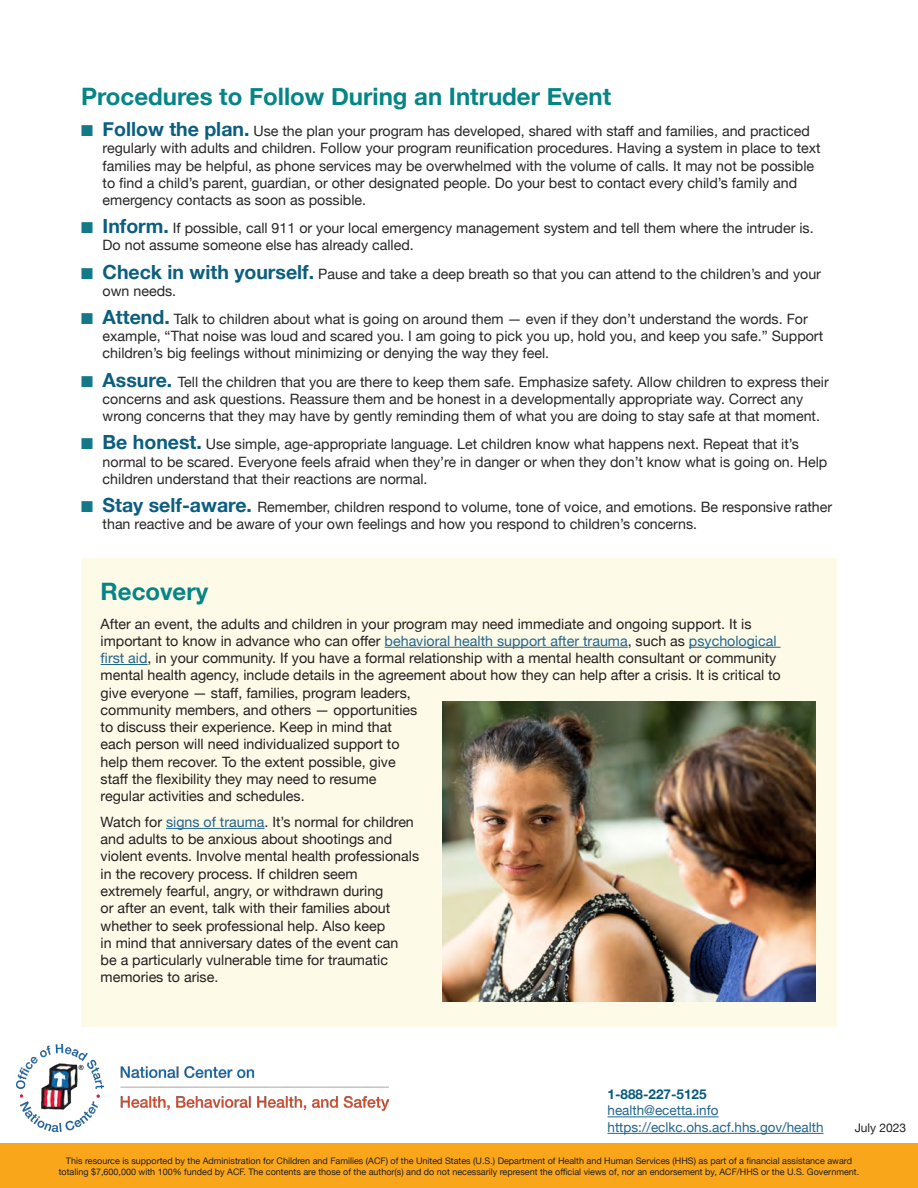
<style>
.page{position:relative;width:918px;height:1188px;background:#fff}
.page>*{position:absolute;margin:0;border:0;box-sizing:border-box;transform-origin:0 0}
.t1{font:700 24px "Helvetica Neue";color:#058585}
.t2{font:14.25px/17.2px "Helvetica Neue";color:#282526}
.t3{font:14.25px/17.2px "Helvetica Neue";color:#231f20}
.t4{font:13.5px/16.5px "Helvetica Neue";color:#21668e}
.t5{font:700 13.5px "Helvetica Neue";color:#075b7c}
.t6{font:12px "Helvetica Neue";color:#231f20}
.t7{font:9px/10.5px "Helvetica Neue";color:#231f20;text-align:center}
.s1{color:#137888}
.s2{font-weight:700;font-size:19.5px;color:#0c5e7f}
.s3{color:#21668e}
</style>
<div class="page">
<div style="left:81px;top:558px;width:756px;height:469px;background:#fefae8"></div>
<div style="left:0;top:1143px;width:918px;height:45px;background:#faa61a"></div>
<img style="left:16px;top:1045px;width:373px;height:87px">
<hr style="left:608px;top:1117px;width:111px;height:1px;background:#21668e">
<hr style="left:608px;top:1133px;width:216px;height:1px;background:#21668e">
<hr style="left:385px;top:647px;width:243px;height:1px;background:#21668e">
<hr style="left:689px;top:647px;width:92px;height:1px;background:#21668e">
<hr style="left:101px;top:664px;width:47px;height:1px;background:#21668e">
<hr style="left:166px;top:828px;width:99px;height:1px;background:#21668e">
<img style="left:443px;top:702px;width:372px;height:299px">
<h2 class="t1" style="left:81px;top:78px;width:532px">Procedures to Follow During an Intruder Event</h2>
<p class="t2" style="left:103px;top:123px;width:720px;text-indent:-22px"><span class="s1">■</span> <span class="s2">Follow the plan.</span> Use the plan your program has developed, shared with staff and families, and practiced regularly with adults and children. Follow your program reunification procedures. Having a system in place to text families may be helpful, as phone services may be overwhelmed with the volume of calls. It may not be possible to find a child’s parent, guardian, or other designated people. Do your best to contact every child’s family and emergency contacts as soon as possible.</p>
<p class="t2" style="left:103px;top:220px;width:713px;text-indent:-22px"><span class="s1">■</span> <span class="s2">Inform.</span> If possible, call 911 or your local emergency management system and tell them where the intruder is.<br>Do not assume someone else has already called.</p>
<p class="t2" style="left:103px;top:266px;width:720px;text-indent:-22px"><span class="s1">■</span> <span class="s2">Check in with yourself.</span> Pause and take a deep breath so that you can attend to the children’s and your own needs.</p>
<p class="t2" style="left:103px;top:311px;width:722px;text-indent:-22px"><span class="s1">■</span> <span class="s2">Attend.</span> Talk to children about what is going on around them — even if they don’t understand the words. For example, “That noise was loud and scared you. I am going to pick you up, hold you, and keep you safe.” Support children’s big feelings without minimizing or denying the way they feel.</p>
<p class="t2" style="left:103px;top:374px;width:728px;text-indent:-22px"><span class="s1">■</span> <span class="s2">Assure.</span> Tell the children that you are there to keep them safe. Emphasize safety. Allow children to express their concerns and ask questions. Reassure them and be honest in a developmentally appropriate way. Correct any wrong concerns that they may have by gently reminding them of what you are doing to stay safe at that moment.</p>
<p class="t2" style="left:103px;top:436px;width:726px;text-indent:-22px"><span class="s1">■</span> <span class="s2">Be honest.</span> Use simple, age-appropriate language. Let children know what happens next. Repeat that it’s normal to be scared. Everyone feels afraid when they’re in danger or when they don’t know what is going on. Help children understand that their reactions are normal.</p>
<p class="t2" style="left:103px;top:499px;width:731px;text-indent:-22px"><span class="s1">■</span> <span class="s2">Stay self-aware.</span> Remember, children respond to volume, tone of voice, and emotions. Be responsive rather than reactive and be aware of your own feelings and how you respond to children’s concerns.</p>
<h2 class="t1" style="left:101px;top:573px;width:109px">Recovery</h2>
<p class="t3" style="left:101px;top:616px;width:682px">After an event, the adults and children in your program may need immediate and ongoing support. It is important to know in advance who can offer <span class="s3">behavioral health support after trauma</span>, such as <span class="s3">psychological first aid</span>, in your community. If you have a formal relationship with a mental health consultant or community mental health agency, include details in the agreement about how they can help after a crisis. It is critical to give everyone — staff, families, program leaders,<br>community members, and others — opportunities<br>to discuss their experience. Keep in mind that<br>each person will need individualized support to<br>help them recover. To the extent possible, give<br>staff the flexibility they may need to resume<br>regular activities and schedules.</p>
<p class="t3" style="left:101px;top:814px;width:320px">Watch for <span class="s3">signs of trauma</span>. It’s normal for children and adults to be anxious about shootings and violent events. Involve mental health professionals in the recovery process. If children seem extremely fearful, angry, or withdrawn during<br>or after an event, talk with their families about whether to seek professional help. Also keep<br>in mind that anniversary dates of the event can<br>be a particularly vulnerable time for traumatic memories to arise.</p>
<p class="t5" style="left:608px;top:1083px;width:101px">1-888-227-5125</p>
<p class="t4" style="left:608px;top:1103px;width:218px">health@ecetta.info https://eclkc.ohs.acf.hhs.gov/health</p>
<p class="t7" style="left:59px;top:1156px;width:802px">This resource is supported by the Administration for Children and Families (ACF) of the United States (U.S.) Department of Health and Human Services (HHS) as part of a financial assistance award totaling $7,600,000 with 100% funded by ACF. The contents are those of the author(s) and do not necessarily represent the official views of, nor an endorsement by, ACF/HHS or the U.S. Government.</p>
<p class="t6" style="left:855px;top:1119px;width:53px">July 2023</p>
</div>
